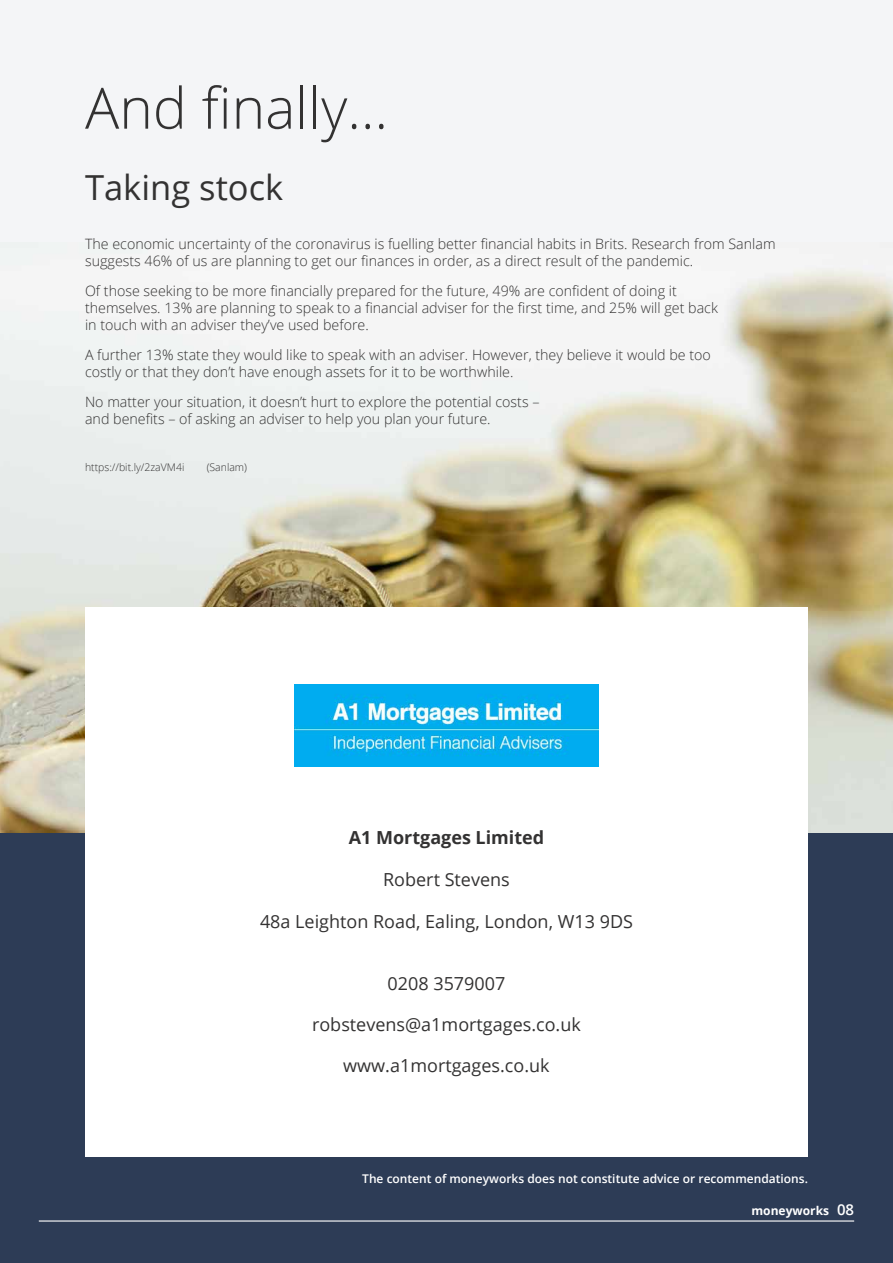
<style>
.page{position:relative;width:893px;height:1263px;background:#fff}
.page>*{position:absolute;margin:0;border:0;box-sizing:border-box;transform-origin:0 0}
.t1{font:300 57px "Open Sans";color:#333232}
.t2{font:34.5px "Open Sans";color:#333232}
.t3{font:18px "Open Sans";color:#333232}
.t4{font:700 18px "Open Sans";color:#333232}
.t5{font:300 14.25px/17.1px "Open Sans";color:#333232}
.t6{font:600 12px "Open Sans";color:#fff}
.t7{font:700 12px "Open Sans";color:#fff}
.t8{font:300 10.5px "Open Sans";color:#333232}
.s1{font-weight:600;font-size:15px}
</style>
<div class="page">
<div style="left:0;top:0;width:893px;height:849px;background:#f4f5f7"></div>
<img style="left:0;top:270px;width:893px;height:563px">
<div style="left:0;top:833px;width:893px;height:430px;background:#2d3c56"></div>
<hr style="left:39px;top:1220px;width:815px;height:1px;background:#fff">
<div style="left:85px;top:607px;width:723px;height:550px;background:#fff"></div>
<img style="left:294px;top:684px;width:305px;height:82px">
<h1 class="t1" style="left:85px;top:69px;width:305px">And finally...</h1>
<h2 class="t2" style="left:85px;top:164px;width:200px">Taking stock</h2>
<p class="t5" style="left:85px;top:235px;width:692px">The economic uncertainty of the coronavirus is fuelling better financial habits in Brits. Research from Sanlam suggests 46% of us are planning to get our finances in order, as a direct result of the pandemic.</p>
<p class="t5" style="left:85px;top:282px;width:634px">Of those seeking to be more financially prepared for the future, 49% are confident of doing it themselves. 13% are planning to speak to a financial adviser for the first time, and 25% will get back in touch with an adviser they’ve used before.</p>
<p class="t5" style="left:85px;top:346px;width:627px">A further 13% state they would like to speak with an adviser. However, they believe it would be too costly or that they don’t have enough assets for it to be worthwhile.</p>
<p class="t5" style="left:85px;top:393px;width:456px">No matter your situation, it doesn’t hurt to explore the potential costs – and benefits – of asking an adviser to help you plan your future.</p>
<p class="t8" style="left:85px;top:460px;width:101px">https://bit.ly/2zaVM4i</p>
<p class="t8" style="left:207px;top:460px;width:42px">(Sanlam)</p>
<p class="t4" style="left:349px;top:825px;width:197px">A1 Mortgages Limited</p>
<p class="t3" style="left:383px;top:867px;width:128px">Robert Stevens</p>
<p class="t3" style="left:260px;top:909px;width:374px">48a Leighton Road, Ealing, London, W13 9DS</p>
<p class="t3" style="left:387px;top:971px;width:119px">0208 3579007</p>
<p class="t3" style="left:312px;top:1012px;width:270px">robstevens@a1mortgages.co.uk</p>
<p class="t3" style="left:343px;top:1053px;width:208px">www.a1mortgages.co.uk</p>
<p class="t6" style="left:362px;top:1170px;width:447px">The content of moneyworks does not constitute advice or recommendations.</p>
<p class="t7" style="left:751px;top:1202px;width:104px">moneyworks <span class="s1">08</span></p>
</div>
